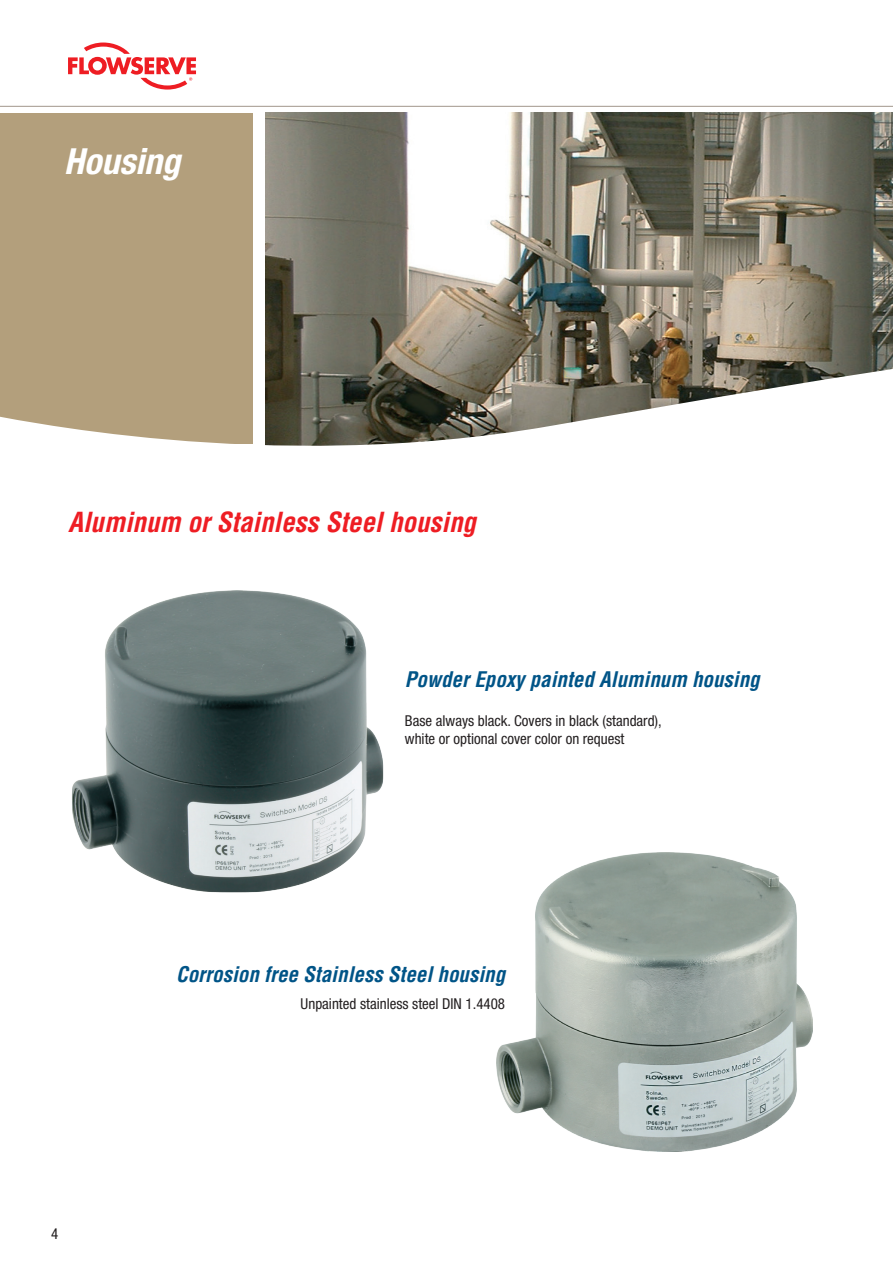
<style>
.page{position:relative;width:893px;height:1263px;background:#fff}
.page>*{position:absolute;margin:0;border:0;box-sizing:border-box;transform-origin:0 0}
.t1{font:italic 700 condensed 36px "Helvetica Neue LT Std";color:#fff}
.t2{font:italic 700 condensed 27px "Helvetica";color:#ee1d23}
.t3{font:italic 700 condensed 21px "Helvetica";color:#005487}
.t4{font:condensed 15px/18px "Helvetica Neue LT Std";color:#231f20}
</style>
<div class="page">
<svg style="left:68px;top:43px;width:128px;height:47px"></svg>
<hr style="left:0;top:106px;width:893px;height:1px;background:#a1968b">
<div style="left:0;top:113px;width:252px;height:330px;background:#b39f7c"></div>
<img style="left:266px;top:112px;width:627px;height:208px">
<svg style="left:0;top:320px;width:893px;height:126px"></svg>
<img style="left:497px;top:852px;width:316px;height:299px">
<img style="left:72px;top:590px;width:311px;height:302px">
<h1 class="t1" style="left:64px;top:139px;width:117px">Housing</h1>
<h2 class="t2" style="left:68px;top:506px;width:410px">Aluminum or Stainless Steel housing</h2>
<h3 class="t3" style="left:405px;top:666px;width:356px">Powder Epoxy painted Aluminum housing</h3>
<p class="t4" style="left:405px;top:711px;width:258px">Base always black. Covers in black (standard), white or optional cover color on request</p>
<p class="t4" style="left:51px;top:1224px;width:9px">4</p>
<h3 class="t3" style="left:176px;top:962px;width:331px">Corrosion free Stainless Steel housing</h3>
<p class="t4" style="left:301px;top:994px;width:206px">Unpainted stainless steel DIN 1.4408</p>
</div>
